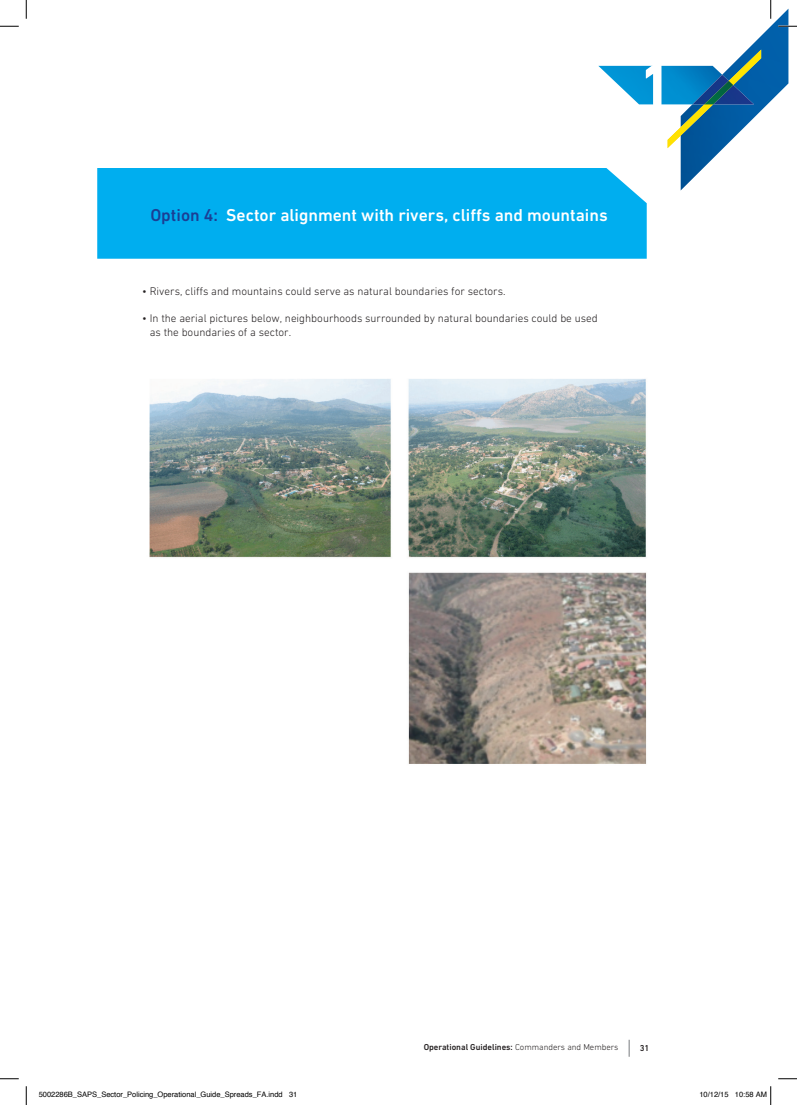
<style>
.page{position:relative;width:797px;height:1105px;background:#fff}
.page>*{position:absolute;margin:0;border:0;box-sizing:border-box;transform-origin:0 0}
.t1{font:700 60px "DIN Next LT Pro";color:#fff}
.t2{font:500 17.5px "DIN Next LT Pro";color:#fff}
.t3{font:300 11.25px/13.5px "DIN Next LT Pro";color:#231f20}
.t4{font:500 8.75px "DIN Next LT Pro";color:#231f20}
.t5{font:7.5px "Helvetica";color:#000}
.s1{color:#1b3f94}
.s2{font-weight:300}
</style>
<div class="page">
<svg style="left:628px;top:1040px;width:1px;height:17px"></svg>
<img style="left:680px;top:9px;width:108px;height:182px">
<img style="left:667px;top:50px;width:94px;height:98px">
<img style="left:598px;top:66px;width:124px;height:38px">
<img style="left:692px;top:75px;width:62px;height:29px">
<img style="left:704px;top:81px;width:29px;height:23px">
<div style="left:97px;top:168px;width:549px;height:91px;background:#00aeef"></div>
<img style="left:149px;top:379px;width:498px;height:385px">
<svg style="left:0;top:25px;width:19px;height:2px"></svg>
<svg style="left:778px;top:25px;width:19px;height:2px"></svg>
<svg style="left:0;top:1078px;width:19px;height:1px"></svg>
<svg style="left:778px;top:1078px;width:19px;height:1px"></svg>
<svg style="left:25px;top:0;width:2px;height:19px"></svg>
<svg style="left:25px;top:1086px;width:2px;height:19px"></svg>
<svg style="left:770px;top:0;width:1px;height:19px"></svg>
<svg style="left:770px;top:1086px;width:1px;height:19px"></svg>
<h1 class="t1" style="left:638px;top:50px;width:35px">1</h1>
<h2 class="t2" style="left:150px;top:204px;width:459px"><span class="s1">Option 4:</span> Sector alignment with rivers, cliffs and mountains</h2>
<p class="t3" style="left:142px;top:284px;width:365px">• Rivers, cliffs and mountains could serve as natural boundaries for sectors.</p>
<p class="t3" style="left:150px;top:311px;width:449px;text-indent:-8px">• In the aerial pictures below, neighbourhoods surrounded by natural boundaries could be used as the boundaries of a sector.</p>
<p class="t4" style="left:424px;top:1042px;width:196px">Operational Guidelines: <span class="s2">Commanders and Members</span></p>
<p class="t4" style="left:639px;top:1042px;width:11px">31</p>
<p class="t5" style="left:39px;top:1089px;width:260px">5002286B_SAPS_Sector_Policing_Operational_Guide_Spreads_FA.indd 31</p>
<p class="t5" style="left:699px;top:1089px;width:69px">10/12/15 10:58 AM</p>
</div>
